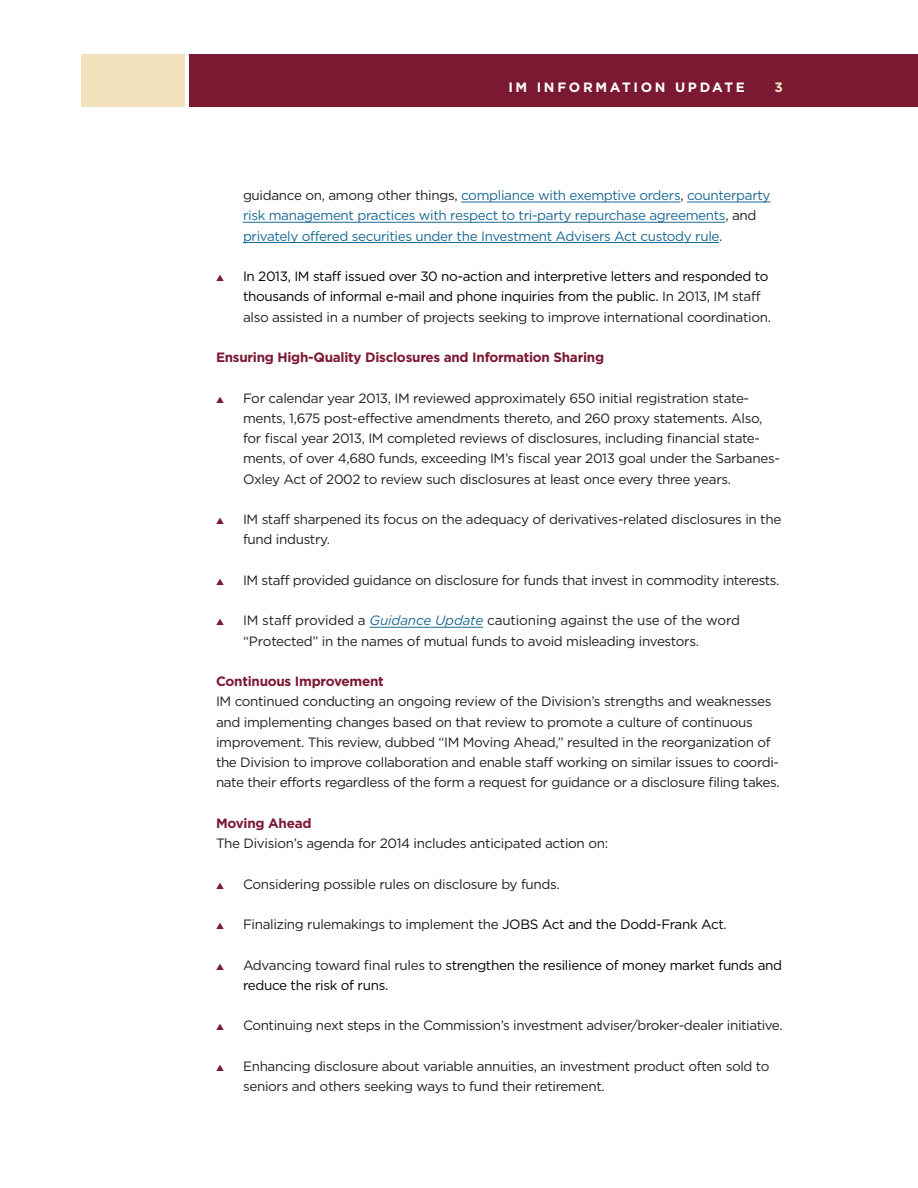
<style>
.page{position:relative;width:918px;height:1188px;background:#fff}
.page>*{position:absolute;margin:0;border:0;box-sizing:border-box;transform-origin:0 0}
.List_Paragraph{font:13.5px/20.2px "Gotham HTF";letter-spacing:-.025em;color:#231f20}
.Default{font:13.5px/20.2px "Gotham HTF";letter-spacing:-.025em;color:#231f20}
.List_Paragraph-2{font:13.5px/20.2px "Gotham HTF";letter-spacing:-.025em;color:#000}
.List_Paragraph-3{font:13.5px/20.2px "Gotham HTF";letter-spacing:-.025em;color:#1b6994}
.Default-2{font:13.5px/20.2px "Gotham HTF";letter-spacing:-.025em;color:#000}
.t1{font:700 13.5px "Gotham HTF";letter-spacing:-.02em;color:#7c1932}
.t2{font:700 13.5px "Gotham HTF";letter-spacing:.2em;color:#fff}
.t3{font:700 13.5px "Gotham HTF";color:#f1e2bc}
.s1{color:#231f20}
.s2{color:#7c1932}
.s3{font-style:italic;color:#1b6994}
.s4{color:#000}
</style>
<div class="page">
<div style="left:81px;top:54px;width:104px;height:53px;background:#f1e2bc"></div>
<div style="left:189px;top:54px;width:729px;height:53px;background:#7c1932"></div>
<hr style="left:461px;top:202px;width:219px;height:1px;background:#1b6994">
<hr style="left:687px;top:202px;width:84px;height:1px;background:#1b6994">
<hr style="left:243px;top:222px;width:482px;height:1px;background:#1b6994">
<hr style="left:243px;top:242px;width:476px;height:1px;background:#1b6994">
<hr style="left:370px;top:627px;width:113px;height:1px;background:#1b6994">
<p class="t2" style="left:508px;top:79px;width:238px">IM INFORMATION UPDATE</p>
<p class="t3" style="left:775px;top:79px;width:10px">3</p>
<p class="List_Paragraph-3" style="left:243px;top:185px;width:529px"><span class="s1">guidance on, among other things,</span> compliance with exemptive orders<span class="s1">,</span> counterparty risk management practices with respect to tri-party repurchase agreements<span class="s1">, and </span>privately offered securities under the Investment Advisers Act custody rule<span class="s1">.</span></p>
<p class="List_Paragraph-2" style="left:243px;top:266px;width:530px;text-indent:-27px"><span class="s2">▲</span> In 2013, IM staff issued over 30 no-action and interpretive letters and responded to thousands of informal e-mail and phone inquiries from the public. <span class="s1">In 2013, IM staff also assisted in a number of projects seeking to improve international coordination.</span></p>
<p class="t1" style="left:216px;top:350px;width:390px">Ensuring High-Quality Disclosures and Information Sharing</p>
<p class="List_Paragraph" style="left:243px;top:388px;width:538px;text-indent:-27px"><span class="s2">▲</span> For calendar year 2013, IM reviewed approximately 650 initial registration state&shy;ments, 1,675 post-effective amendments thereto, and 260 proxy statements. Also, for fiscal year 2013, IM completed reviews of disclosures, including financial state&shy;ments, of over 4,680 funds, exceeding IM’s fiscal year 2013 goal under the Sarbanes-Oxley Act of 2002 to review such disclosures at least once every three years.</p>
<p class="Default" style="left:243px;top:509px;width:540px;text-indent:-27px"><span class="s2">▲</span> IM staff sharpened its focus on the adequacy of derivatives-related disclosures in the fund industry.</p>
<p class="List_Paragraph" style="left:216px;top:570px;width:565px"><span class="s2">▲</span> IM staff provided guidance on disclosure for funds that invest in commodity interests.</p>
<p class="List_Paragraph" style="left:243px;top:610px;width:499px;text-indent:-27px"><span class="s2">▲</span> IM staff provided a <span class="s3">Guidance Update</span> cautioning against the use of the word “Protected” in the names of mutual funds to avoid misleading investors.</p>
<p class="t1" style="left:216px;top:674px;width:169px">Continuous Improvement</p>
<p class="List_Paragraph" style="left:216px;top:691px;width:565px">IM continued conducting an ongoing review of the Division’s strengths and weaknesses and implementing changes based on that review to promote a culture of continuous improvement. This review, dubbed “IM Moving Ahead,” resulted in the reorganization of the Division to improve collaboration and enable staff working on similar issues to coordi&shy;nate their efforts regardless of the form a request for guidance or a disclosure filing takes.</p>
<p class="t1" style="left:216px;top:815px;width:97px">Moving Ahead</p>
<p class="Default" style="left:216px;top:833px;width:394px">The Division’s agenda for 2014 includes anticipated action on:</p>
<p class="List_Paragraph" style="left:216px;top:874px;width:345px"><span class="s2">▲</span> Considering possible rules on disclosure by funds.</p>
<p class="Default" style="left:216px;top:914px;width:512px"><span class="s2">▲</span> Finalizing rulemakings to implement the <span class="s4">JOBS Act and the Dodd-Frank Act</span>.</p>
<p class="Default-2" style="left:243px;top:955px;width:541px;text-indent:-27px"><span class="s2">▲</span> <span class="s1">Advancing toward final rules to</span> strengthen the resilience of money market funds and reduce the risk of runs.</p>
<p class="List_Paragraph" style="left:216px;top:1015px;width:568px"><span class="s2">▲</span> Continuing next steps in the Commission’s investment adviser/broker-dealer initiative.</p>
<p class="Default" style="left:243px;top:1056px;width:528px;text-indent:-27px"><span class="s2">▲</span> Enhancing disclosure about variable annuities, an investment product often sold to seniors and others seeking ways to fund their retirement.</p>
</div>
